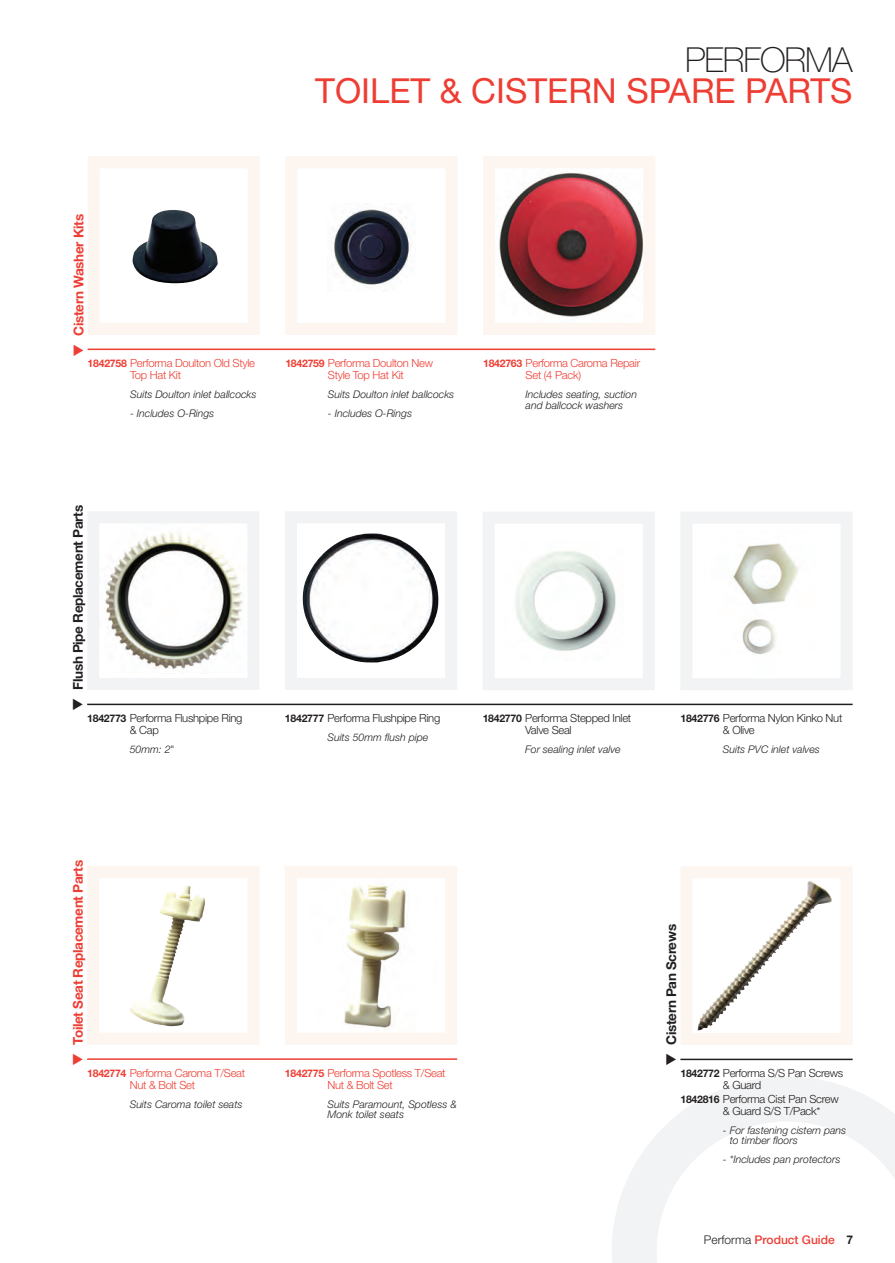
<style>
.page{position:relative;width:895px;height:1263px;background:#fff}
.page>*{position:absolute;margin:0;border:0;box-sizing:border-box;transform-origin:0 0}
.t1{font:34.5px "Helvetica Neue";color:#ee3e34}
.t2{font:100 34.5px "Helvetica Neue";letter-spacing:-.03em;color:#231f20}
.L2_Sub_Side_Head_RED{font:700 13.5px "Helvetica Neue";letter-spacing:-.025em;color:#ee3e34}
.L2_Sub_Side_Head_RED-2{font:700 13.5px "Helvetica Neue";letter-spacing:-.025em;color:#231f20}
.t3{font:500 12px "Helvetica Neue";color:#ee3e34}
.L3_Code_Name_Red{font:300 11.25px/12px "Helvetica Neue";letter-spacing:-.025em;color:#231f20}
.L3_Code_Name_Red-2{font:300 11.25px/12px "Helvetica Neue";letter-spacing:-.025em;color:#ee3e34}
.L4_Sub_copy_10mm_IND{font:italic 300 10.5px/10.5px "Helvetica Neue";color:#231f20}
.s1{font-weight:700;font-size:10.5px}
.s2{font-style:normal;font-stretch:condensed}
.s3{font-weight:300;color:#231f20}
.s4{font-weight:700;color:#231f20}
</style>
<div class="page">
<svg style="left:612px;top:1077px;width:283px;height:186px"></svg>
<hr style="left:680px;top:1059px;width:173px;height:1px;background:#231f20">
<hr style="left:88px;top:349px;width:567px;height:1px;background:#ee3e34">
<img style="left:697px;top:881px;width:135px;height:150px">
<div style="left:680px;top:866px;width:173px;height:179px;border:12px solid #fdf5f0"></div>
<img style="left:133px;top:210px;width:85px;height:74px">
<div style="left:88px;top:156px;width:172px;height:179px;border:12px solid #fdf5f0"></div>
<img style="left:331px;top:209px;width:80px;height:76px">
<div style="left:285px;top:156px;width:173px;height:179px;border:12px solid #fdf5f0"></div>
<img style="left:499px;top:173px;width:143px;height:144px">
<div style="left:483px;top:156px;width:172px;height:179px;border:12px solid #fdf5f0"></div>
<hr style="left:87px;top:1058px;width:370px;height:2px;background:#ee3e34">
<hr style="left:87px;top:704px;width:766px;height:1px;background:#231f20">
<img style="left:130px;top:886px;width:75px;height:141px">
<div style="left:87px;top:866px;width:172px;height:179px;border:12px solid #fdf5f0"></div>
<img style="left:344px;top:884px;width:62px;height:146px">
<div style="left:285px;top:866px;width:172px;height:179px;border:12px solid #fdf5f0"></div>
<img style="left:105px;top:532px;width:138px;height:138px">
<div style="left:87px;top:511px;width:172px;height:179px;border:12px solid #f2f3f4"></div>
<img style="left:302px;top:533px;width:137px;height:129px">
<div style="left:285px;top:511px;width:172px;height:179px;border:12px solid #f2f3f4"></div>
<img style="left:515px;top:551px;width:101px;height:100px">
<div style="left:483px;top:512px;width:172px;height:178px;border:12px solid #f2f3f4"></div>
<img style="left:732px;top:543px;width:67px;height:111px">
<div style="left:680px;top:512px;width:173px;height:178px;border:12px solid #f2f3f4"></div>
<h1 class="t2" style="left:685px;top:40px;width:169px">PERFORMA</h1>
<h1 class="t1" style="left:315px;top:70px;width:539px">TOILET &amp; CISTERN SPARE PARTS</h1>
<p class="L2_Sub_Side_Head_RED" style="left:70px;top:336px;width:123px;rotate:-90deg">Cistern Washer Kits</p>
<p class="L3_Code_Name_Red-2" style="left:130px;top:357px;width:126px;text-indent:-43px"><span class="s1">1842758</span> Performa Doulton Old Style<br>Top Hat Kit</p>
<p class="L4_Sub_copy_10mm_IND" style="left:130px;top:389px;width:128px">Suits Doulton inlet ballcocks</p>
<p class="L4_Sub_copy_10mm_IND" style="left:130px;top:408px;width:86px">- Includes O-Rings</p>
<p class="L3_Code_Name_Red-2" style="left:328px;top:357px;width:107px;text-indent:-43px"><span class="s1">1842759</span> Performa Doulton New<br>Style Top Hat Kit</p>
<p class="L4_Sub_copy_10mm_IND" style="left:328px;top:389px;width:128px">Suits Doulton inlet ballcocks</p>
<p class="L4_Sub_copy_10mm_IND" style="left:328px;top:408px;width:86px">- Includes O-Rings</p>
<p class="L3_Code_Name_Red-2" style="left:526px;top:357px;width:116px;text-indent:-43px"><span class="s1">1842763</span> Performa Caroma Repair<br>Set (4 Pack)</p>
<p class="L4_Sub_copy_10mm_IND" style="left:526px;top:389px;width:113px">Includes seating, suction and ballcock washers</p>
<p class="L2_Sub_Side_Head_RED-2" style="left:70px;top:690px;width:186px;rotate:-90deg">Flush Pipe Replacement Parts</p>
<p class="L3_Code_Name_Red" style="left:130px;top:712px;width:114px;text-indent:-43px"><span class="s1">1842773</span> Performa Flushpipe Ring &amp; Cap</p>
<p class="L4_Sub_copy_10mm_IND" style="left:130px;top:744px;width:46px">50mm: 2<span class="s2">"</span></p>
<p class="L3_Code_Name_Red" style="left:285px;top:712px;width:157px"><span class="s1">1842777</span> Performa Flushpipe Ring</p>
<p class="L4_Sub_copy_10mm_IND" style="left:327px;top:732px;width:102px">Suits 50mm flush pipe</p>
<p class="L3_Code_Name_Red" style="left:525px;top:712px;width:107px;text-indent:-43px"><span class="s1">1842770</span> Performa Stepped Inlet<br>Valve Seal</p>
<p class="L4_Sub_copy_10mm_IND" style="left:525px;top:744px;width:97px">For sealing inlet valve</p>
<p class="L3_Code_Name_Red" style="left:723px;top:712px;width:121px;text-indent:-43px"><span class="s1">1842776</span> Performa Nylon Kinko Nut &amp; Olive</p>
<p class="L4_Sub_copy_10mm_IND" style="left:723px;top:744px;width:99px">Suits PVC inlet valves</p>
<p class="L2_Sub_Side_Head_RED" style="left:70px;top:1044px;width:186px;rotate:-90deg">Toilet Seat Replacement Parts</p>
<p class="L3_Code_Name_Red-2" style="left:130px;top:1066px;width:117px;text-indent:-43px"><span class="s1">1842774</span> Performa Caroma T/Seat<br>Nut &amp; Bolt Set</p>
<p class="L4_Sub_copy_10mm_IND" style="left:130px;top:1099px;width:114px">Suits Caroma toilet seats</p>
<p class="L3_Code_Name_Red-2" style="left:327px;top:1066px;width:120px;text-indent:-43px"><span class="s1">1842775</span> Performa Spotless T/Seat<br>Nut &amp; Bolt Set</p>
<p class="L4_Sub_copy_10mm_IND" style="left:327px;top:1099px;width:131px">Suits Paramount, Spotless &amp;<br>Monk toilet seats</p>
<p class="L2_Sub_Side_Head_RED-2" style="left:663px;top:1045px;width:122px;rotate:-90deg">Cistern Pan Screws</p>
<p class="L3_Code_Name_Red" style="left:723px;top:1067px;width:122px;text-indent:-43px"><span class="s1">1842772</span> Performa S/S Pan Screws &amp; Guard</p>
<p class="L3_Code_Name_Red" style="left:723px;top:1092px;width:117px;text-indent:-43px"><span class="s1">1842816</span> Performa Cist Pan Screw &amp; Guard S/S T/Pack*</p>
<p class="L4_Sub_copy_10mm_IND" style="left:730px;top:1124px;width:118px;text-indent:-7px">- For fastening cistern pans to timber floors</p>
<p class="L4_Sub_copy_10mm_IND" style="left:723px;top:1154px;width:119px">- *Includes pan protectors</p>
<p class="t3" style="left:704px;top:1232px;width:151px"><span class="s3">Performa</span> Product Guide <span class="s4">7</span></p>
</div>
